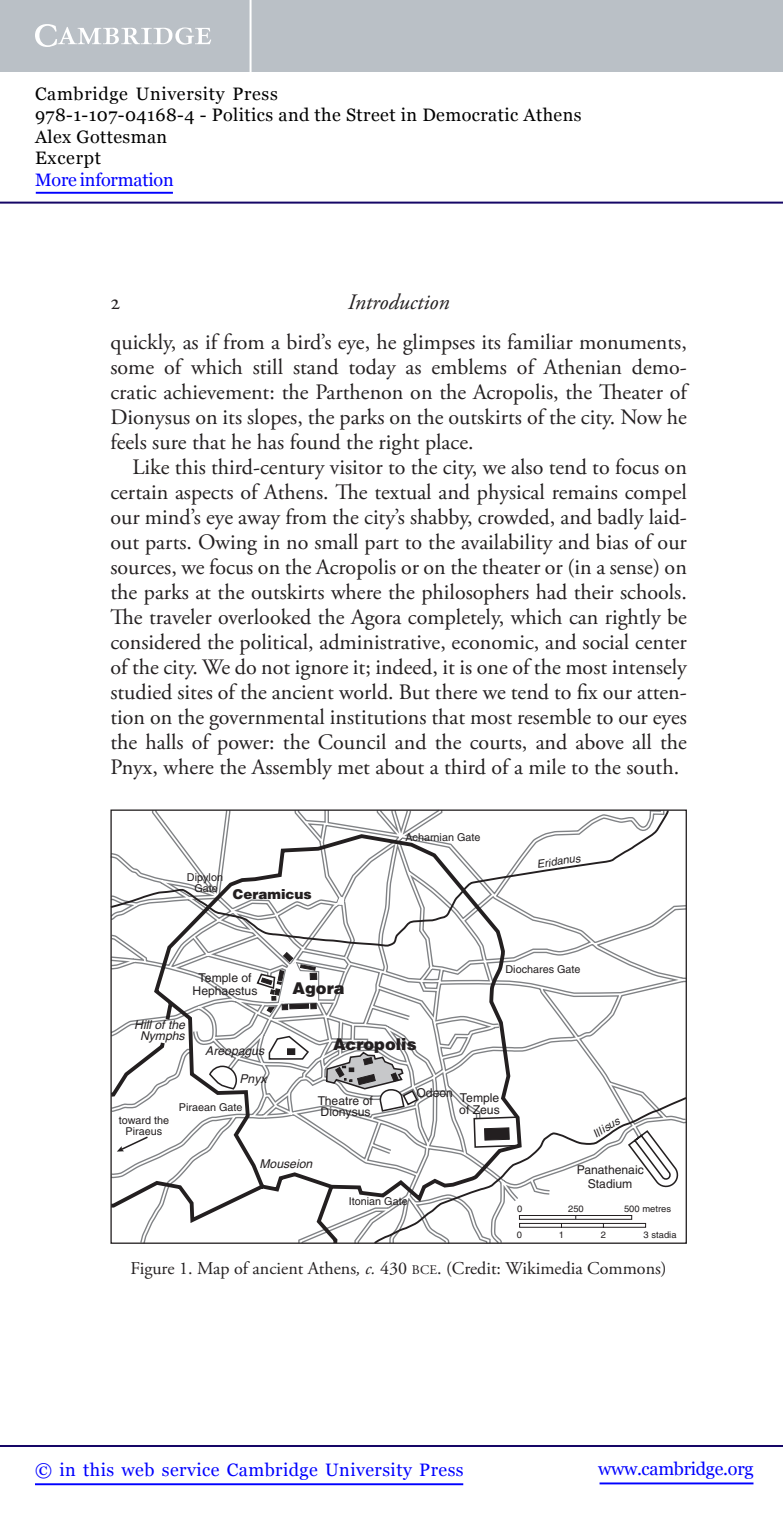
<style>
.page{position:relative;width:783px;height:1515px;background:#fff}
.page>*{position:absolute;margin:0;border:0;box-sizing:border-box;transform-origin:0 0}
.t1{font:22px/25px "Adobe Garamond Pro";letter-spacing:-.015em;color:#231f20;text-align:justify}
.t2{font:italic 22px "Adobe Garamond Pro";color:#231f20}
.t3{font:18px/21.6px "Georgia";letter-spacing:.025em;color:#000}
.t4{font:18px "Adobe Garamond Pro";letter-spacing:-.01em;color:#231f20}
.t5{font:18px "Georgia";letter-spacing:.025em;color:#00f}
.t6{font:18px "Georgia";letter-spacing:-.015em;color:#00f}
.t7{font:18px "Georgia";letter-spacing:-.01em;color:#00f}
.t8{font:900 16.2px "Helvetica";color:#231f20}
.t9{font:900 13.6px "Helvetica";color:#231f20}
.t10{font:12.2px/12.2px "Helvetica";color:#231f20;text-align:center}
.t11{font:italic 12.2px/10.8px "Helvetica";color:#231f20;text-align:center}
.t12{font:italic 11px "Helvetica";color:#231f20}
.t13{font:10.8px/10.8px "Helvetica";color:#231f20;text-align:center}
.t14{font:9.2px "Helvetica";color:#231f20}
.s1{font-style:italic}
.s2{font-size:13.2px}
</style>
<div class="page">
<svg style="left:112px;top:811px;width:572px;height:431px"></svg>
<div style="left:519px;top:1215px;width:113px;height:4px;border:1px solid #231f20"></div>
<div style="left:519px;top:1223px;width:126px;height:4px;border:1px solid #231f20"></div>
<svg style="left:117px;top:1135px;width:32px;height:16px"></svg>
<hr style="left:599px;top:1482px;width:154px;height:2px;background:#00f">
<hr style="left:0;top:1445px;width:782px;height:2px;background:#150666">
<hr style="left:35px;top:1483px;width:428px;height:2px;background:#00f">
<div style="left:0;top:0;width:782px;height:72px;background:#bac0c6"></div>
<svg style="left:35px;top:24px;width:176px;height:23px"></svg>
<hr style="left:249px;top:0;width:2px;height:72px;background:#fff">
<hr style="left:0;top:202px;width:782px;height:2px;background:#150666">
<hr style="left:36px;top:192px;width:137px;height:2px;background:#00f">
<svg style="left:592px;top:1118px;width:29px;height:19px"></svg>
<p class="t3" style="left:35px;top:83px;width:548px">Cambridge University Press<br>978-1-107-04168-4 - Politics and the Street in Democratic Athens<br>Alex Gottesman<br>Excerpt</p>
<p class="t7" style="left:35px;top:169px;width:140px">More information</p>
<p class="t1" style="left:110px;top:292px;width:11px">2</p>
<p class="t2" style="left:348px;top:293px;width:103px">Introduction</p>
<p class="t1" style="left:110px;top:332px;width:580px">quickly, as if from a bird’s eye, he glimpses its familiar monuments, some of which still stand today as emblems of Athenian demo&shy;cratic achievement: the Parthenon on the Acropolis, the Theater of Dionysus on its slopes, the parks on the outskirts of the city. Now he feels sure that he has found the right place.</p>
<p class="t1" style="left:110px;top:457px;width:578px;text-indent:22px">Like this third-century visitor to the city, we also tend to focus on certain aspects of Athens. The textual and physical remains compel our mind’s eye away from the city’s shabby, crowded, and badly laid&shy;out parts. Owing in no small part to the availability and bias of our sources, we focus on the Acropolis or on the theater or (in a sense) on the parks at the outskirts where the philosophers had their schools.<br>The traveler overlooked the Agora completely, which can rightly be considered the political, administrative, economic, and social center of the city. We do not ignore it; indeed, it is one of the most intensely studied sites of the ancient world. But there we tend to fix our atten&shy;tion on the governmental institutions that most resemble to our eyes the halls of power: the Council and the courts, and above all the Pnyx, where the Assembly met about a third of a mile to the south.</p>
<p class="t13" style="left:187px;top:873px;width:38px">Dipylon<br>Gate</p>
<p class="t9" style="left:233px;top:888px;width:80px">Ceramicus</p>
<p class="t13" style="left:405px;top:833px;width:77px">Acharnian Gate</p>
<p class="t12" style="left:536px;top:860px;width:45px;rotate:-8deg">Eridanus</p>
<p class="t10" style="left:192px;top:973px;width:66px">Temple of<br>Hephaestus</p>
<p class="t11" style="left:134px;top:1020px;width:52px">Hill of the<br>Nymphs</p>
<p class="t11" style="left:205px;top:1047px;width:60px">Areopagus</p>
<p class="t8" style="left:292px;top:982px;width:54px">Agora</p>
<p class="t8" style="left:333px;top:1038px;width:85px">Acropolis</p>
<p class="t13" style="left:505px;top:964px;width:77px">Diochares Gate</p>
<p class="t13" style="left:119px;top:1116px;width:52px">toward the<br>Piraeus</p>
<p class="t11" style="left:239px;top:1075px;width:29px">Pnyx</p>
<p class="t13" style="left:179px;top:1103px;width:65px">Piraean Gate</p>
<p class="t10" style="left:416px;top:1087px;width:38px">Odeon</p>
<p class="t10" style="left:318px;top:1097px;width:57px;line-height:10.8px;text-align:left">Theatre of<br>Dionysus</p>
<p class="t10" style="left:459px;top:1093px;width:42px;text-align:left">Temple of Zeus</p>
<p class="t11" style="left:259px;top:1159px;width:54px">Mouseion</p>
<p class="t13" style="left:349px;top:1196px;width:60px">Itonian Gate</p>
<p class="t10" style="left:576px;top:1164px;width:68px;line-height:14px">Panathenaic<br>Stadium</p>
<p class="t14" style="left:517px;top:1205px;width:7px">0</p>
<p class="t14" style="left:568px;top:1205px;width:17px">250</p>
<p class="t14" style="left:624px;top:1205px;width:49px">500 metres</p>
<p class="t14" style="left:516px;top:1231px;width:7px">0</p>
<p class="t14" style="left:558px;top:1231px;width:7px">1</p>
<p class="t14" style="left:600px;top:1231px;width:7px">2</p>
<p class="t14" style="left:643px;top:1231px;width:34px">3 stadia</p>
<p class="t4" style="left:131px;top:1261px;width:537px">Figure 1. Map of ancient Athens <span class="s1">, c.</span> 430 <span class="s2">BCE</span> . (Credit: Wikimedia Commons)</p>
<p class="t5" style="left:35px;top:1459px;width:430px">© in this web service Cambridge University Press</p>
<p class="t6" style="left:598px;top:1458px;width:157px">www.cambridge.org</p>
</div>
